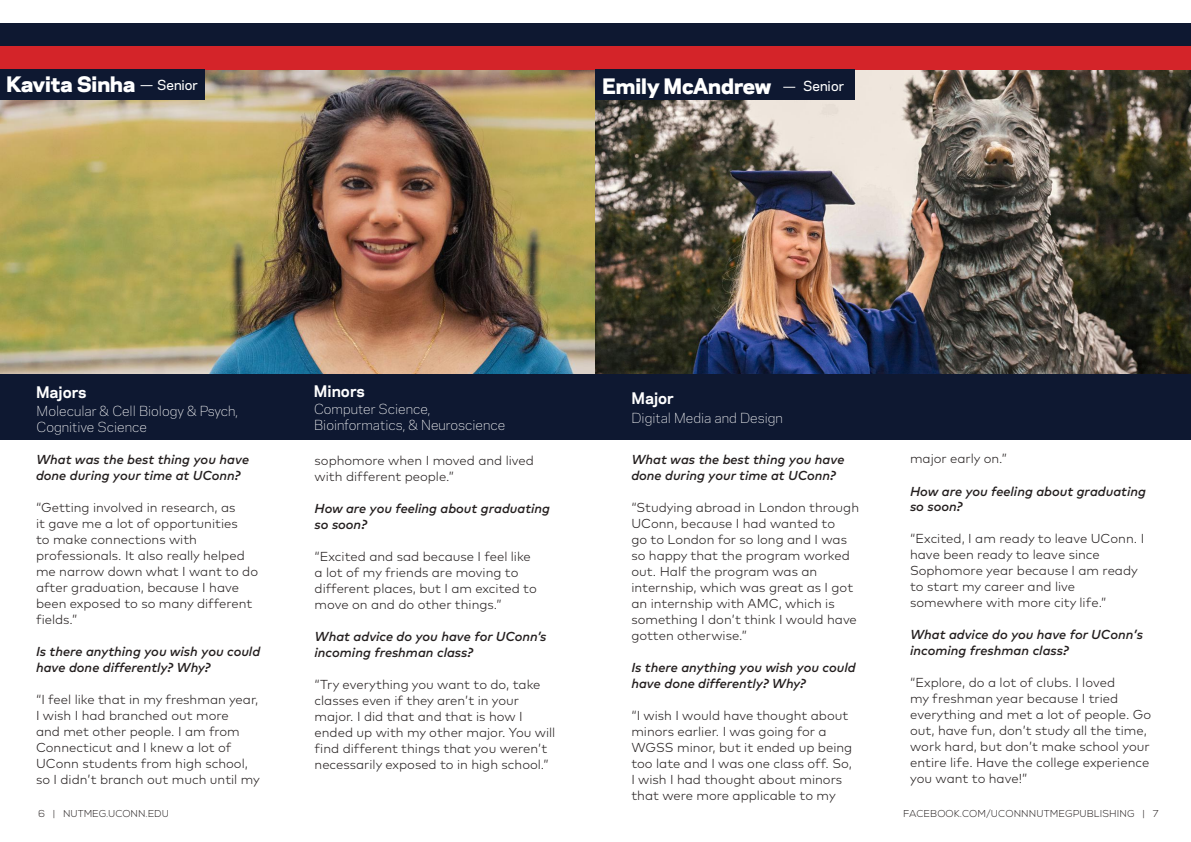
<style>
.page{position:relative;width:1191px;height:842px;background:#fff}
.page>*{position:absolute;margin:0;border:0;box-sizing:border-box;transform-origin:0 0}
.t1{font:800 20px "Galaxie Polaris";color:#fff}
.t2{font:700 15px "Galaxie Polaris";color:#fff}
.t3{font:300 13px/16px "Mark OT";color:#241f1f}
.t4{font:italic 500 13px/16px "Mark OT";color:#241f1f}
.t5{font:300 13px/16px "Galaxie Polaris";color:#fff}
.t6{font:500 13px "Galaxie Polaris";color:#fff}
.t7{font:300 10px "Nexa";letter-spacing:.015em;color:#241f1f}
</style>
<div class="page">
<div style="left:0;top:23px;width:1191px;height:24px;background:#0e1831"></div>
<div style="left:0;top:47px;width:1191px;height:24px;background:#d42429"></div>
<img style="left:0;top:70px;width:595px;height:304px">
<div style="left:0;top:374px;width:595px;height:66px;background:#0e1831"></div>
<div style="left:0;top:69px;width:204px;height:31px;background:#0e1831"></div>
<svg style="left:140px;top:85px;width:12px;height:1px"></svg>
<img style="left:595px;top:70px;width:596px;height:304px">
<div style="left:595px;top:374px;width:596px;height:66px;background:#0e1831"></div>
<div style="left:595px;top:69px;width:260px;height:31px;background:#0e1831"></div>
<svg style="left:783px;top:87px;width:12px;height:1px"></svg>
<h1 class="t1" style="left:6px;top:69px;width:130px">Kavita Sinha</h1>
<p class="t6" style="left:157px;top:75px;width:42px">Senior</p>
<h1 class="t1" style="left:602px;top:71px;width:170px">Emily McAndrew</h1>
<p class="t6" style="left:803px;top:77px;width:42px">Senior</p>
<p class="t2" style="left:36px;top:380px;width:52px">Majors</p>
<p class="t2" style="left:314px;top:380px;width:52px">Minors</p>
<p class="t5" style="left:37px;top:402px;width:203px">Molecular &amp; Cell Biology &amp; Psych,<br>Cognitive Science</p>
<p class="t5" style="left:314px;top:401px;width:192px">Computer Science,<br>Bioinformatics, &amp; Neuroscience</p>
<p class="t4" style="left:36px;top:451px;width:214px">What was the best thing you have done during your time at UConn?</p>
<p class="t3" style="left:36px;top:500px;width:224px">“Getting involved in research, as<br>it gave me a lot of opportunities<br>to make connections with professionals. It also really helped me narrow down what I want to do after graduation, because I have been exposed to so many different fields.”</p>
<p class="t4" style="left:36px;top:643px;width:226px">Is there anything you wish you could have done differently? Why?</p>
<p class="t3" style="left:36px;top:692px;width:225px">“I feel like that in my freshman year,<br>I wish I had branched out more<br>and met other people. I am from<br>Connecticut and I knew a lot of<br>UConn students from high school, so I didn’t branch out much until my</p>
<p class="t3" style="left:314px;top:452px;width:221px">sophomore when I moved and lived with different people.”</p>
<p class="t4" style="left:314px;top:500px;width:237px">How are you feeling about graduating so soon?</p>
<p class="t3" style="left:314px;top:548px;width:224px">“Excited and sad because I feel like a lot of my friends are moving to different places, but I am excited to move on and do other things.”</p>
<p class="t4" style="left:314px;top:628px;width:233px">What advice do you have for UConn’s incoming freshman class?</p>
<p class="t3" style="left:314px;top:676px;width:242px">“Try everything you want to do, take classes even if they aren’t in your major. I did that and that is how I ended up with my other major. You will find different things that you weren’t necessarily exposed to in high school.”</p>
<p class="t2" style="left:631px;top:387px;width:44px">Major</p>
<p class="t5" style="left:631px;top:409px;width:153px">Digital Media and Design</p>
<p class="t4" style="left:631px;top:451px;width:214px">What was the best thing you have done during your time at UConn?</p>
<p class="t3" style="left:631px;top:499px;width:229px">“Studying abroad in London through<br>UConn, because I had wanted to<br>go to London for so long and I was so happy that the program worked out. Half the program was an internship, which was great as I got an internship with AMC, which is something I don’t think I would have gotten otherwise.”</p>
<p class="t4" style="left:631px;top:659px;width:226px">Is there anything you wish you could have done differently? Why?</p>
<p class="t3" style="left:631px;top:707px;width:222px">“I wish I would have thought about minors earlier. I was going for a<br>WGSS minor, but it ended up being too late and I was one class off. So,<br>I wish I had thought about minors that were more applicable to my</p>
<p class="t3" style="left:910px;top:450px;width:99px">major early on.”</p>
<p class="t4" style="left:910px;top:483px;width:237px;line-height:15.7px">How are you feeling about graduating so soon?</p>
<p class="t3" style="left:910px;top:531px;width:236px">“Excited, I am ready to leave UConn. I have been ready to leave since<br>Sophomore year because I am ready to start my career and live somewhere with more city life.”</p>
<p class="t4" style="left:910px;top:626px;width:234px">What advice do you have for UConn’s incoming freshman class?</p>
<p class="t3" style="left:910px;top:675px;width:243px">“Explore, do a lot of clubs. I loved<br>my freshman year because I tried everything and met a lot of people. Go out, have fun, don’t study all the time, work hard, but don’t make school your entire life. Have the college experience you want to have!”</p>
<p class="t7" style="left:38px;top:808px;width:132px">6 | NUTMEG.UCONN.EDU</p>
<p class="t7" style="left:903px;top:808px;width:257px">FACEBOOK.COM/UCONNNUTMEGPUBLISHING | 7</p>
</div>
